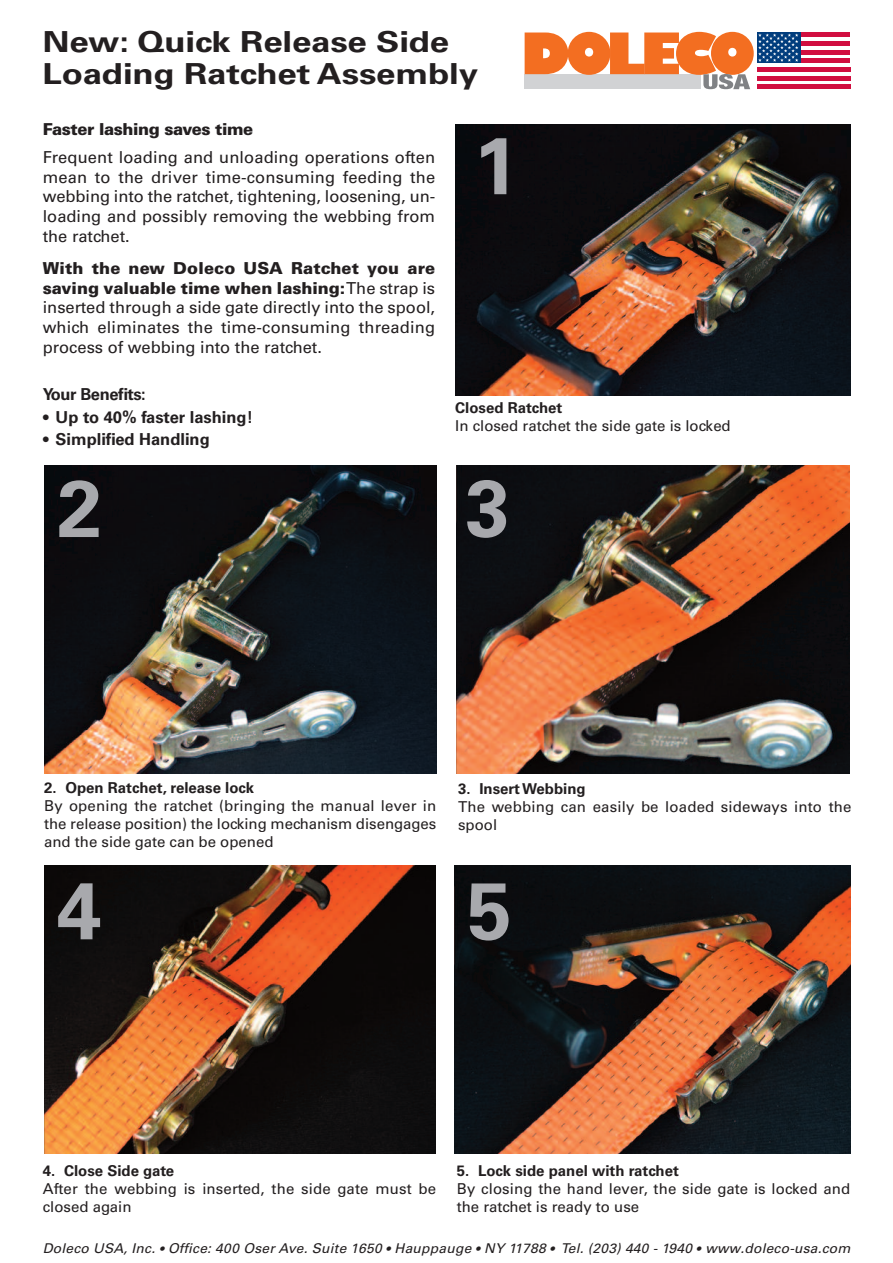
<style>
.page{position:relative;width:893px;height:1263px;background:#fff}
.page>*{position:absolute;margin:0;border:0;box-sizing:border-box;transform-origin:0 0}
.t1{font:700 80.1px "Univers LT Std";color:#a8a9ad}
.t2{font:700 28.95px/31.7px "Univers";letter-spacing:-.005em;color:#231f20;scale:1.2 1}
.t3{font:16.5px/19.8px "Univers";color:#231f20;text-align:justify}
.t4{font:700 16.5px "Univers LT Std";color:#231f20}
.t5{font:900 16.5px "Univers";letter-spacing:-.025em;color:#231f20}
.t6{font:700 16.5px "Univers LT Std";letter-spacing:-.025em;color:#231f20}
.t7{font:15px/18px "Univers";color:#231f20}
.t8{font:700 15px "Univers LT Std";color:#231f20}
.t9{font:italic 13.5px "Univers";letter-spacing:.02em;color:#231f20}
.s1{font-weight:900}
.s2{font-size:15.75px}
.s3{font-size:12.15px}
</style>
<div class="page">
<img style="left:455px;top:124px;width:395px;height:271px">
<img style="left:44px;top:465px;width:392px;height:309px">
<img style="left:45px;top:866px;width:391px;height:287px">
<img style="left:454px;top:866px;width:396px;height:287px">
<img style="left:457px;top:466px;width:392px;height:308px">
<hr style="left:800px;top:59px;width:50px;height:4px;background:#d10e40">
<hr style="left:800px;top:50px;width:50px;height:4px;background:#d10e40">
<div style="left:800px;top:32px;width:50px;height:5px;background:#d10e40"></div>
<div style="left:800px;top:41px;width:50px;height:5px;background:#d10e40"></div>
<hr style="left:757px;top:85px;width:93px;height:4px;background:#d10e40">
<hr style="left:757px;top:76px;width:93px;height:4px;background:#d10e40">
<div style="left:757px;top:67px;width:93px;height:5px;background:#d10e40"></div>
<div style="left:757px;top:32px;width:43px;height:31px;background:#013d7d"></div>
<svg style="left:525px;top:32px;width:273px;height:57px"></svg>
<h2 class="t2" style="left:43px;top:29px;width:365px">New: Quick Release Side<br>Loading Ratchet Assembly</h2>
<p class="t5" style="left:43px;top:124px;width:212px">Faster lashing saves time</p>
<p class="t3" style="left:43px;top:148px;width:394px">Frequent loading and unloading operations often mean to the driver time-consuming feeding the webbing into the ratchet, tightening, loosening, un&shy;loading and possibly removing the webbing from the ratchet.</p>
<p class="t3" style="left:43px;top:259px;width:394px"><span class="s1">With the new Doleco USA Ratchet you are saving valuable time when lashing:</span>The strap is inserted through a side gate directly into the spool, which eliminates the time-consuming threading process of webbing into the ratchet.</p>
<p class="t6" style="left:43px;top:388px;width:105px">Your Benefits:</p>
<p class="t4" style="left:43px;top:411px;width:211px"><span class="s2">•</span> Up to 40% faster lashing!</p>
<p class="t4" style="left:43px;top:433px;width:168px"><span class="s2">•</span> Simplified Handling</p>
<h1 class="t1" style="left:474px;top:137px;width:46px">1</h1>
<p class="t8" style="left:455px;top:402px;width:109px">Closed Ratchet</p>
<p class="t7" style="left:455px;top:418px;width:277px">In closed ratchet the side gate is locked</p>
<h1 class="t1" style="left:57px;top:479px;width:46px">2</h1>
<h1 class="t1" style="left:465px;top:479px;width:46px">3</h1>
<p class="t8" style="left:44px;top:782px;width:211px">2. Open Ratchet, release lock</p>
<p class="t7" style="left:44px;top:798px;width:394px;text-align:justify">By opening the ratchet (bringing the manual lever in the release position) the locking mechanism disengages and the side gate can be opened</p>
<p class="t8" style="left:458px;top:783px;width:129px">3. InsertWebbing</p>
<p class="t7" style="left:458px;top:799px;width:395px">The webbing can easily be loaded sideways into the spool</p>
<h1 class="t1" style="left:57px;top:882px;width:46px">4</h1>
<h1 class="t1" style="left:467px;top:882px;width:46px">5</h1>
<p class="t8" style="left:43px;top:1165px;width:133px">4. Close Side gate</p>
<p class="t7" style="left:43px;top:1181px;width:395px">After the webbing is inserted, the side gate must be closed again</p>
<p class="t8" style="left:457px;top:1165px;width:224px">5. Lock side panel with ratchet</p>
<p class="t7" style="left:457px;top:1181px;width:395px">By closing the hand lever, the side gate is locked and the ratchet is ready to use</p>
<p class="t9" style="left:43px;top:1243px;width:809px">Doleco USA, Inc. <span class="s3">•</span> Office: 400 Oser Ave. Suite 1650 <span class="s3">•</span> Hauppauge <span class="s3">•</span> NY 11788 <span class="s3">•</span> Tel. (203) 440 - 1940 <span class="s3">•</span> www.doleco-usa.com</p>
</div>
